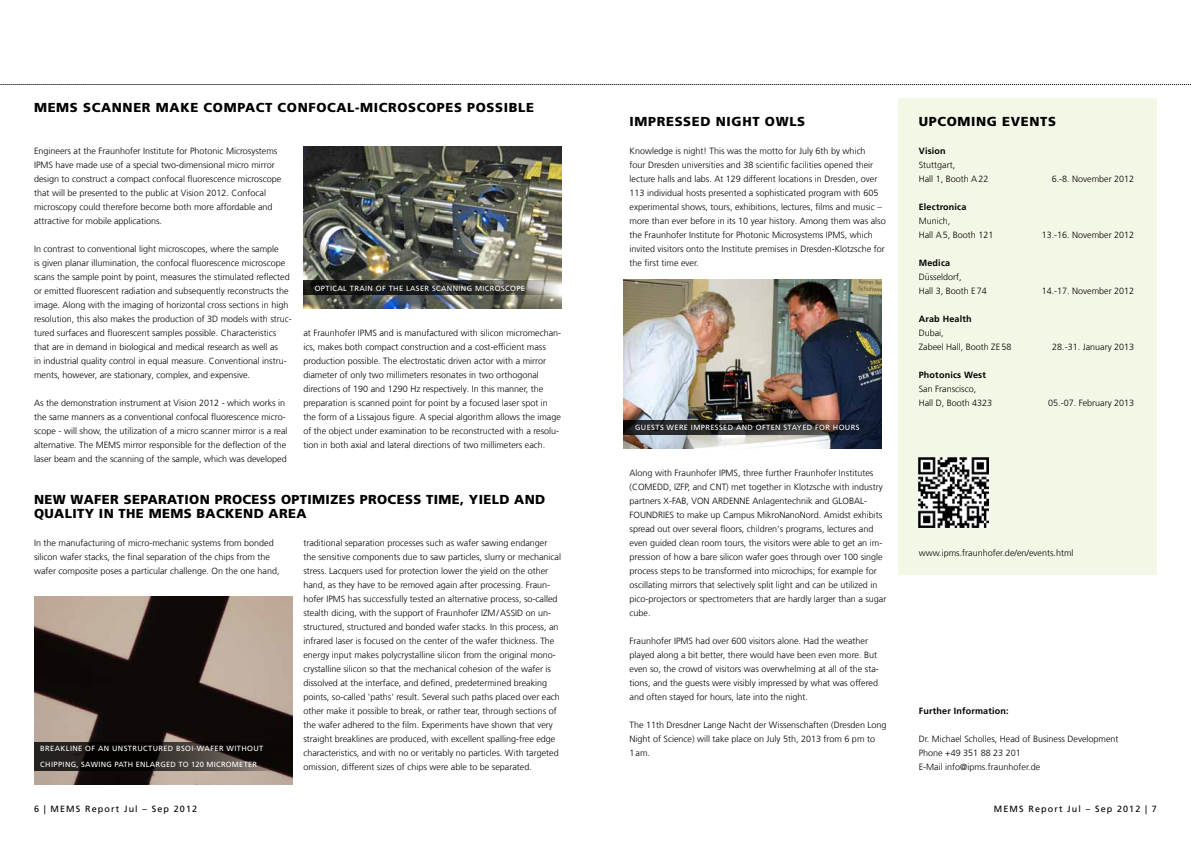
<style>
.page{position:relative;width:1191px;height:842px;background:#fff}
.page>*{position:absolute;margin:0;border:0;box-sizing:border-box;transform-origin:0 0}
.t1{font:900 13px "Frutiger LT Com";letter-spacing:.03em;color:#000}
.t2{font:900 13px "Frutiger LT Com";letter-spacing:.05em;color:#000}
.t3{font:300 9px/14px "Frutiger LT Com";color:#000}
.t4{font:700 9px "Frutiger LT Com";letter-spacing:.02em;color:#000}
.t5{font:9px "Frutiger LT Com";letter-spacing:.125em;color:#000}
.t6{font:7.5px "Frutiger LT Com";letter-spacing:.05em;color:#fff}
.t7{font:7.5px "Frutiger LT Com";letter-spacing:.03em;color:#fff}
</style>
<div class="page">
<svg style="left:0;top:84px;width:1191px;height:1px"></svg>
<div style="left:899px;top:98px;width:258px;height:476px;background:#f3f7e6"></div>
<img style="left:918px;top:458px;width:70px;height:70px">
<img style="left:303px;top:146px;width:258px;height:162px">
<svg style="left:303px;top:280px;width:258px;height:14px;background:#3b3b38"></svg>
<img style="left:34px;top:596px;width:258px;height:188px">
<svg style="left:34px;top:742px;width:258px;height:28px;background:#211d1a"></svg>
<img style="left:624px;top:280px;width:258px;height:168px">
<svg style="left:624px;top:420px;width:258px;height:14px;background:#262629"></svg>
<h1 class="t2" style="left:34px;top:100px;width:336px">MEMS SCANNER MAKE COMPACT CONFOCAL-MIC</h1>
<h1 class="t2" style="left:388px;top:100px;width:107px">ROSCOPES POSSIB</h1>
<h1 class="t1" style="left:518px;top:100px;width:16px">LE</h1>
<p class="t3" style="left:34px;top:144px;width:249px">Engineers at the Fraunhofer Institute for Photonic Microsystems IPMS have made use of a special two-dimensional micro mirror design to construct a compact confocal fluorescence microscope that will be presented to the public at Vision 2012. Confocal microscopy could therefore become both more affordable and attractive for mobile applications.</p>
<p class="t3" style="left:34px;top:242px;width:259px">In contrast to conventional light microscopes, where the sample<br>is given planar illumination, the confocal fluorescence microscope scans the sample point by point, measures the stimulated reflected or emitted fluorescent radiation and subsequently reconstructs the image. Along with the imaging of horizontal cross sections in high resolution, this also makes the production of 3D models with struc&shy;tured surfaces and fluorescent samples possible. Characteristics that are in demand in biological and medical research as well as<br>in industrial quality control in equal measure. Conventional instru&shy;ments, however, are stationary, complex, and expensive.</p>
<p class="t3" style="left:34px;top:396px;width:255px">As the demonstration instrument at Vision 2012 - which works in the same manners as a conventional confocal fluorescence micro&shy;scope - will show, the utilization of a micro scanner mirror is a real alternative. The MEMS mirror responsible for the deflection of the laser beam and the scanning of the sample, which was developed</p>
<p class="t6" style="left:315px;top:284px;width:107px">OPTICAL TRAIN OF THE LASER</p>
<p class="t6" style="left:432px;top:284px;width:21px">SCANNIN</p>
<p class="t6" style="left:467px;top:284px;width:55px">G MI CROSCOPE</p>
<p class="t3" style="left:303px;top:326px;width:259px">at Fraunhofer IPMS and is manufactured with silicon micromechan&shy;ics, makes both compact construction and a cost-efficient mass production possible. The electrostatic driven actor with a mirror diameter of only two millimeters resonates in two orthogonal directions of 190 and 1290 Hz respectively. In this manner, the preparation is scanned point for point by a focused laser spot in the form of a Lissajous figure. A special algorithm allows the image of the object under examination to be reconstructed with a resolu&shy;tion in both axial and lateral directions of two millimeters each.</p>
<h1 class="t1" style="left:34px;top:492px;width:191px">NEW WAFER SEPARATION PRO</h1>
<h1 class="t1" style="left:242px;top:492px;width:48px">CESS OPT</h1>
<h1 class="t1" style="left:307px;top:492px;width:62px">IMIZES PRO</h1>
<h1 class="t1" style="left:387px;top:492px;width:159px">CESS TIME, YIELD AND</h1>
<h1 class="t1" style="left:34px;top:506px;width:274px">QUALITY IN THE MEMS BACKEND AREA</h1>
<p class="t3" style="left:34px;top:536px;width:247px">In the manufacturing of micro-mechanic systems from bonded silicon wafer stacks, the final separation of the chips from the wafer composite poses a particular challenge. On the one hand,</p>
<p class="t3" style="left:303px;top:536px;width:259px">traditional separation processes such as wafer sawing endanger the sensitive components due to saw particles, slurry or mechanical stress. Lacquers used for protection lower the yield on the other hand, as they have to be removed again after processing. Fraun&shy;hofer IPMS has successfully tested an alternative process, so-called stealth dicing, with the support of Fraunhofer IZM/ASSID on un&shy;structured, structured and bonded wafer stacks. In this process, an infrared laser is focused on the center of the wafer thickness. The energy input makes polycrystalline silicon from the original mono&shy;crystalline silicon so that the mechanical cohesion of the wafer is dissolved at the interface, and defined, predetermined breaking points, so-called 'paths' result. Several such paths placed over each other make it possible to break, or rather tear, through sections of the wafer adhered to the film. Experiments have shown that very straight breaklines are produced, with excellent spalling-free edge characteristics, and with no or veritably no particles. With targeted omission, different sizes of chips were able to be separated.</p>
<p class="t6" style="left:40px;top:744px;width:31px">BREAKLINE</p>
<p class="t6" style="left:85px;top:744px;width:33px">OF AN UNSTRU</p>
<p class="t6" style="left:143px;top:744px;width:11px">CTURE</p>
<p class="t6" style="left:168px;top:744px;width:48px">D BSOI-WAFER</p>
<p class="t6" style="left:226px;top:744px;width:6px">WIT</p>
<p class="t6" style="left:241px;top:744px;width:18px">HOUT</p>
<p class="t6" style="left:40px;top:760px;width:16px">CHIPPIN</p>
<p class="t6" style="left:71px;top:760px;width:26px">G, SAWIN</p>
<p class="t6" style="left:106px;top:760px;width:35px">G PATH ENL</p>
<p class="t7" style="left:150px;top:760px;width:88px">ARGE D TO 120 MICROMETER</p>
<h1 class="t2" style="left:629px;top:114px;width:177px">IMPRESSED NIGHT OWLS</h1>
<p class="t3" style="left:629px;top:144px;width:258px">Knowledge is night! This was the motto for July 6th by which<br>four Dresden universities and 38 scientific facilities opened their lecture halls and labs. At 129 different locations in Dresden, over 113 individual hosts presented a sophisticated program with 605 experimental shows, tours, exhibitions, lectures, films and music – more than ever before in its 10 year history. Among them was also the Fraunhofer Institute for Photonic Microsystems IPMS, which invited visitors onto the Institute premises in Dresden-Klotzsche for the first time ever.</p>
<p class="t6" style="left:635px;top:423px;width:12px">GUESTS</p>
<p class="t6" style="left:666px;top:423px;width:7px">WERE</p>
<p class="t6" style="left:691px;top:423px;width:6px">IMPRESSE</p>
<p class="t6" style="left:727px;top:423px;width:40px">D AN D OFTEN</p>
<p class="t6" style="left:783px;top:423px;width:67px">STAYE D FOR HOURS</p>
<p class="t3" style="left:629px;top:466px;width:258px">Along with Fraunhofer IPMS, three further Fraunhofer Institutes (COMEDD, IZFP, and CNT) met together in Klotzsche with industry partners X-FAB, VON ARDENNE Anlagentechnik and GLOBAL-FOUNDRIES to make up Campus MikroNanoNord. Amidst exhibits spread out over several floors, children's programs, lectures and even guided clean room tours, the visitors were able to get an im&shy;pression of how a bare silicon wafer goes through over 100 single process steps to be transformed into microchips; for example for oscillating mirrors that selectively split light and can be utilized in pico-projectors or spectrometers that are hardly larger than a sugar cube.</p>
<p class="t3" style="left:629px;top:634px;width:251px">Fraunhofer IPMS had over 600 visitors alone. Had the weather played along a bit better, there would have been even more. But even so, the crowd of visitors was overwhelming at all of the sta&shy;tions, and the guests were visibly impressed by what was offered and often stayed for hours, late into the night.</p>
<p class="t3" style="left:629px;top:718px;width:258px">The 11th Dresdner Lange Nacht der Wissenschaften (Dresden Long<br>Night of Science) will take place on July 5th, 2013 from 6 pm to<br>1am.</p>
<h1 class="t2" style="left:918px;top:114px;width:138px">UPCOMI NG EVENTS</h1>
<p class="t4" style="left:918px;top:146px;width:28px">Vision</p>
<p class="t3" style="left:918px;top:158px;width:71px">Stuttgart,<br>Hall 1, Booth A22</p>
<p class="t3" style="left:1051px;top:172px;width:84px">6.-8. November 2012</p>
<p class="t4" style="left:918px;top:202px;width:49px">Electronica</p>
<p class="t3" style="left:918px;top:214px;width:76px">Munich,<br>Hall A5, Booth 121</p>
<p class="t4" style="left:918px;top:258px;width:33px">Medica</p>
<p class="t3" style="left:918px;top:270px;width:70px">Düsseldorf,<br>Hall 3, Booth E74</p>
<p class="t4" style="left:918px;top:314px;width:54px">Arab H ealth</p>
<p class="t3" style="left:918px;top:326px;width:94px">Dubai,<br>Zabeel Hall, Booth ZE58</p>
<p class="t4" style="left:918px;top:370px;width:69px">Photonics West</p>
<p class="t3" style="left:918px;top:382px;width:75px">San Franscisco,<br>Hall D, Booth 4323</p>
<p class="t3" style="left:1041px;top:228px;width:94px">13.-16. November 2012</p>
<p class="t3" style="left:1041px;top:284px;width:94px">14.-17. November 2012</p>
<p class="t3" style="left:1052px;top:340px;width:84px">28.-31. January 2013</p>
<p class="t3" style="left:1048px;top:396px;width:88px">05.-07. February 2013</p>
<p class="t3" style="left:918px;top:546px;width:156px">www.ipms.fraunhofer.de/en/events.html</p>
<p class="t4" style="left:918px;top:706px;width:91px">Further Information:</p>
<p class="t3" style="left:918px;top:732px;width:201px">Dr. Michael Scholles, Head of Business Development<br>Phone +49 351 88 23 201<br>E-Mail info@ipms.fraunhofer.de</p>
<p class="t5" style="left:34px;top:804px;width:165px">6 | MEMS REPORT JUL – SEP 2012</p>
<p class="t5" style="left:993px;top:804px;width:165px">MEMS REPORT JUL – SEP 2012 | 7</p>
</div>
